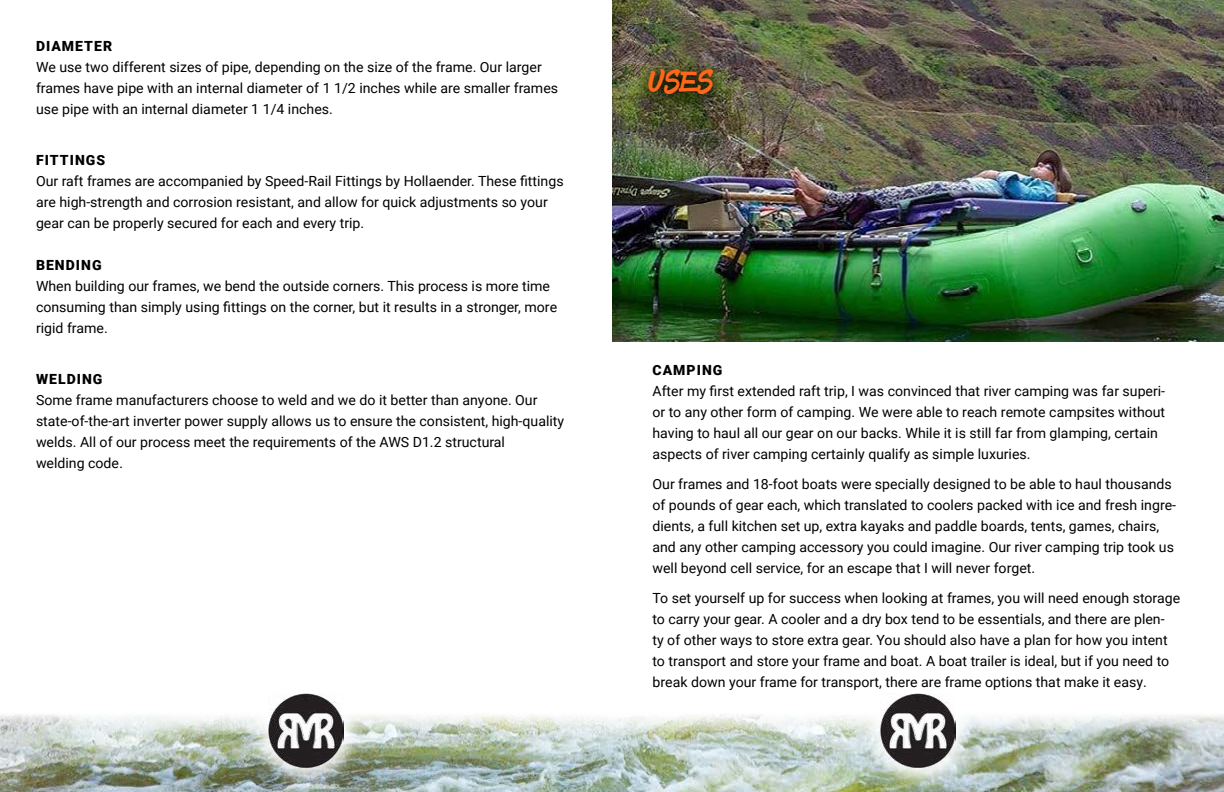
<style>
.page{position:relative;width:1224px;height:792px;background:#fff}
.page>*{position:absolute;margin:0;border:0;box-sizing:border-box;transform-origin:0 0}
.t1{font:39px "Sweet Sucker Punch";color:#ff671d}
.t2{font:14px/21px "Roboto";color:#000}
.t3{font:900 14px "Roboto";letter-spacing:.075em;color:#000}
.s1{font-family:"Arial"}
</style>
<div class="page">
<img style="left:0;top:714px;width:1224px;height:78px">
<div style="left:244px;top:670px;width:123px;height:122px;background:#fff;opacity:.95"></div>
<img style="left:269px;top:693px;width:74px;height:75px">
<div style="left:857px;top:670px;width:122px;height:122px;background:#fff;opacity:.95"></div>
<img style="left:881px;top:693px;width:74px;height:75px">
<img style="left:612px;top:0;width:612px;height:342px">
<svg style="left:634px;top:55px;width:93px;height:54px;background:#494b2c"></svg>
<p class="t3" style="left:36px;top:36px;width:78px">DIAMETER</p>
<p class="t2" style="left:36px;top:56px;width:524px">We use two different sizes of pipe, depending on the size of the frame. Our larger frames have pipe with an internal diameter of 1 1/2 inches while are smaller frames use pipe with an internal diameter 1 1/4 inches.</p>
<p class="t3" style="left:36px;top:150px;width:71px">FITTINGS</p>
<p class="t2" style="left:36px;top:170px;width:529px">Our raft frames are accompanied by Speed-Rail Fittings by Hollaender. These fittings are high-strength and corrosion resistant, and allow for quick adjustments so your gear can be properly secured for each and every trip.</p>
<p class="t3" style="left:36px;top:255px;width:67px">BENDING</p>
<p class="t2" style="left:36px;top:275px;width:523px">When building our frames, we bend the outside corners. This process is more time consuming than simply using fittings on the corner, but it results in a stronger, more rigid frame.</p>
<p class="t3" style="left:36px;top:369px;width:68px">WELDING</p>
<p class="t2" style="left:36px;top:389px;width:530px">Some frame manufacturers choose to weld and we do it better than anyone. Our state-of-the-art inverter power supply allows us to ensure the consistent, high-quality welds. All of our process meet the requirements of the AWS D1.2 structural<br>welding code<span class="s1">.</span></p>
<h1 class="t1" style="left:648px;top:56px;width:66px">USES</h1>
<p class="t3" style="left:652px;top:360px;width:71px">CAMPING</p>
<p class="t2" style="left:652px;top:380px;width:514px">After my first extended raft trip, I was convinced that river camping was far superi&shy;or to any other form of camping. We were able to reach remote campsites without having to haul all our gear on our backs. While it is still far from glamping, certain aspects of river camping certainly qualify as simple luxuries.</p>
<p class="t2" style="left:652px;top:473px;width:525px">Our frames and 18-foot boats were specially designed to be able to haul thousands of pounds of gear each, which translated to coolers packed with ice and fresh ingre&shy;dients, a full kitchen set up, extra kayaks and paddle boards, tents, games, chairs, and any other camping accessory you could imagine. Our river camping trip took us well beyond cell service, for an escape that I will never forget.</p>
<p class="t2" style="left:652px;top:587px;width:529px">To set yourself up for success when looking at frames, you will need enough storage to carry your gear. A cooler and a dry box tend to be essentials, and there are plen-<br>ty of other ways to store extra gear. You should also have a plan for how you intent to transport and store your frame and boat. A boat trailer is ideal, but if you need to break down your frame for transport, there are frame options that make it easy.</p>
</div>
